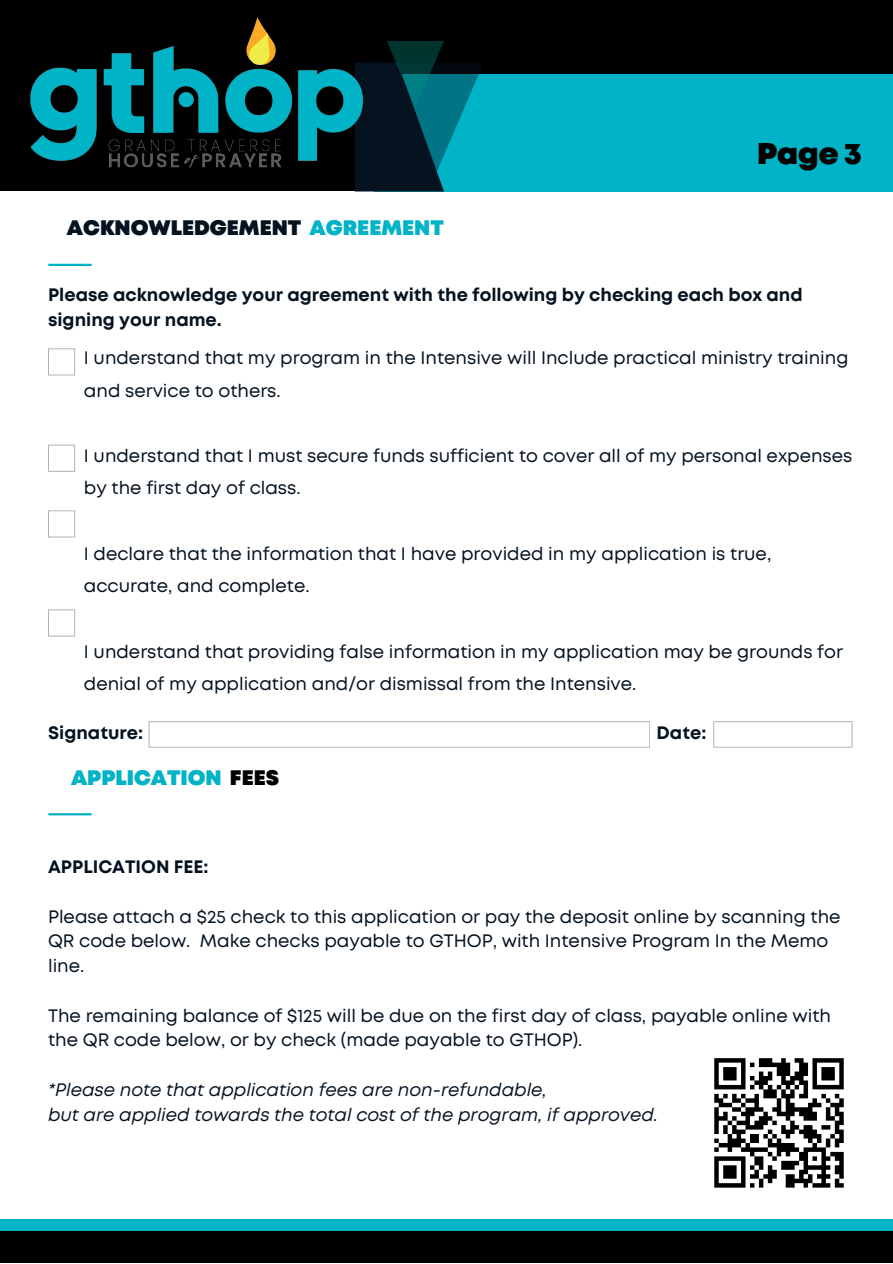
<style>
.page{position:relative;width:893px;height:1264px;background:#fff}
.page>*{position:absolute;margin:0;border:0;box-sizing:border-box;transform-origin:0 0}
.t1{font:900 30px "Mont";color:#000}
.t2{font:900 21px "Mont";color:#051320}
.t3{font:900 21px "Mont";color:#00b3c7}
.t4{font:18px/32.5px "Mont";color:#051320}
.t5{font:700 18px/24.8px "Mont";color:#051320}
.t6{font:italic 18px/24.8px "Mont";color:#051320}
.s1{color:#00b3c7}
.s2{color:#000}
</style>
<div class="page">
<div style="left:0;top:1219px;width:892px;height:25px;background:#00b3c7"></div>
<div style="left:0;top:1230px;width:892px;height:32px;background:#000"></div>
<div style="left:0;top:0;width:892px;height:174px;background:#000"></div>
<div style="left:374px;top:74px;width:518px;height:117px;background:#00b3c7"></div>
<div style="left:0;top:63px;width:359px;height:128px;background:#000"></div>
<svg style="left:374px;top:41px;width:109px;height:150px"></svg>
<img style="left:30px;top:17px;width:344px;height:175px">
<hr style="left:49px;top:264px;width:42px;height:2px;background:#00b3c7">
<hr style="left:49px;top:813px;width:42px;height:2px;background:#00b3c7">
<svg style="left:714px;top:1058px;width:130px;height:130px"></svg>
<svg style="left:149px;top:721px;width:501px;height:26px"></svg>
<svg style="left:713px;top:721px;width:139px;height:26px"></svg>
<svg style="left:48px;top:348px;width:27px;height:27px"></svg>
<svg style="left:48px;top:444px;width:27px;height:28px"></svg>
<svg style="left:48px;top:510px;width:27px;height:27px"></svg>
<svg style="left:48px;top:609px;width:27px;height:27px"></svg>
<p class="t2" style="left:67px;top:220px;width:378px">ACKNOWLEDGEMENT <span class="s1">AGREEMENT</span></p>
<h1 class="t1" style="left:757px;top:143px;width:106px">Page 3</h1>
<p class="t5" style="left:48px;top:284px;width:756px">Please acknowledge your agreement with the following by checking each box and signing your name.</p>
<p class="t4" style="left:84px;top:343px;width:766px">I understand that my program in the Intensive will Include practical ministry training and service to others.</p>
<p class="t4" style="left:84px;top:440px;width:770px">I understand that I must secure funds sufficient to cover all of my personal expenses by the first day of class.</p>
<p class="t4" style="left:84px;top:538px;width:688px">I declare that the information that I have provided in my application is true, accurate, and complete.</p>
<p class="t4" style="left:84px;top:636px;width:760px">I understand that providing false information in my application may be grounds for denial of my application and/or dismissal from the Intensive.</p>
<p class="t5" style="left:48px;top:721px;width:96px">Signature:</p>
<p class="t5" style="left:656px;top:721px;width:51px">Date:</p>
<p class="t3" style="left:71px;top:769px;width:210px">APPLICATION <span class="s2">FEES</span></p>
<p class="t5" style="left:48px;top:855px;width:162px">APPLICATION FEE:</p>
<p class="t4" style="left:48px;top:905px;width:794px;line-height:24.8px">Please attach a $25 check to this application or pay the deposit online by scanning the<br>QR code below. Make checks payable to GTHOP, with Intensive Program In the Memo line.</p>
<p class="t4" style="left:48px;top:1004px;width:784px;line-height:24.8px">The remaining balance of $125 will be due on the first day of class, payable online with the QR code below, or by check (made payable to GTHOP).</p>
<p class="t6" style="left:48px;top:1078px;width:611px">*Please note that application fees are non-refundable,<br>but are applied towards the total cost of the program, if approved.</p>
</div>
